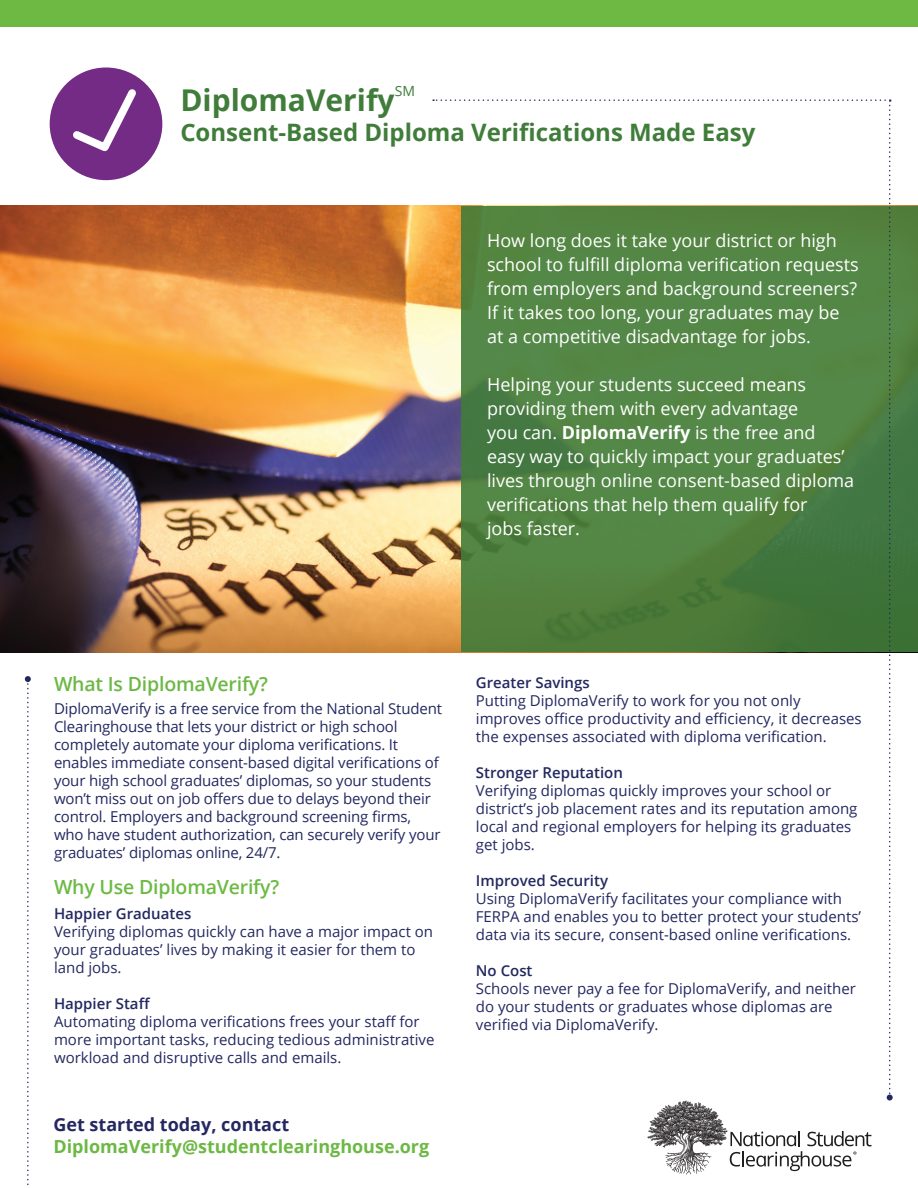
<style>
.page{position:relative;width:918px;height:1188px;background:#fff}
.page>*{position:absolute;margin:0;border:0;box-sizing:border-box;transform-origin:0 0}
.t1{font:700 30px "Open Sans";color:#407c3a}
.t2{font:700 24px "Open Sans";color:#407c3a}
.t3{font:600 19.5px "Open Sans";letter-spacing:-.01em;color:#6db844}
.t4{font:600 19.5px "Open Sans";letter-spacing:-.01em;color:#6dba44}
.t5{font:18px/24px "Open Sans";color:#fff}
.t6{font:700 18px "Open Sans";color:#6db844}
.t7{font:700 18px "Open Sans";color:#242860}
.t8{font:15px/18px "Open Sans";color:#232860}
.t9{font:600 15px "Open Sans";color:#232860}
.t10{font:13.95px "Open Sans";color:#407c3a}
.s1{font-weight:700}
</style>
<div class="page">
<div style="left:0;top:0;width:918px;height:27px;background:#6db944"></div>
<div style="left:50px;top:68px;width:112px;height:112px;background:#742b86;border-radius:50%"></div>
<svg style="left:73px;top:89px;width:63px;height:63px"></svg>
<img style="left:0;top:205px;width:918px;height:448px">
<div style="left:461px;top:206px;width:457px;height:446px;background:linear-gradient(to bottom,#578643,#386f3b)"></div>
<svg style="left:25px;top:676px;width:6px;height:509px"></svg>
<svg style="left:433px;top:99px;width:460px;height:1075px"></svg>
<h1 class="t1" style="left:180px;top:79px;width:216px">DiplomaVerify</h1>
<p class="t10" style="left:395px;top:81px;width:22px">SM</p>
<h2 class="t2" style="left:180px;top:116px;width:577px">Consent-Based Diploma Verifications Made Easy</h2>
<p class="t5" style="left:487px;top:228px;width:373px">How long does it take your district or high school to fulfill diploma verification requests from employers and background screeners?<br>If it takes too long, your graduates may be at a competitive disadvantage for jobs.</p>
<p class="t5" style="left:487px;top:372px;width:369px">Helping your students succeed means providing them with every advantage<br>you can. <span class="s1">DiplomaVerify</span> is the free and easy way to quickly impact your graduates’ lives through online consent-based diploma verifications that help them qualify for<br>jobs faster.</p>
<h3 class="t3" style="left:54px;top:671px;width:216px">What Is DiplomaVerify?</h3>
<p class="t8" style="left:54px;top:700px;width:390px">DiplomaVerify is a free service from the National Student Clearinghouse that lets your district or high school completely automate your diploma verifications. It enables immediate consent-based digital verifications of your high school graduates’ diplomas, so your students won’t miss out on job offers due to delays beyond their control. Employers and background screening firms, who have student authorization, can securely verify your graduates’ diplomas online, 24/7.</p>
<h3 class="t4" style="left:54px;top:874px;width:227px">Why Use DiplomaVerify?</h3>
<p class="t9" style="left:54px;top:903px;width:139px">Happier Graduates</p>
<p class="t8" style="left:54px;top:922px;width:381px">Verifying diplomas quickly can have a major impact on your graduates’ lives by making it easier for them to land jobs.</p>
<p class="t9" style="left:54px;top:993px;width:98px">Happier Staff</p>
<p class="t8" style="left:54px;top:1012px;width:382px">Automating diploma verifications frees your staff for more important tasks, reducing tedious administrative workload and disruptive calls and emails.</p>
<p class="t7" style="left:53px;top:1112px;width:237px">Get started today, contact</p>
<p class="t6" style="left:53px;top:1134px;width:377px">DiplomaVerify@studentclearinghouse.org</p>
<p class="t9" style="left:476px;top:672px;width:115px">Greater Savings</p>
<p class="t8" style="left:476px;top:691px;width:387px">Putting DiplomaVerify to work for you not only improves office productivity and efficiency, it decreases the expenses associated with diploma verification.</p>
<p class="t9" style="left:476px;top:762px;width:149px">Stronger Reputation</p>
<p class="t8" style="left:476px;top:781px;width:383px">Verifying diplomas quickly improves your school or district’s job placement rates and its reputation among local and regional employers for helping its graduates get jobs.</p>
<p class="t9" style="left:476px;top:870px;width:134px">Improved Security</p>
<p class="t8" style="left:476px;top:889px;width:387px">Using DiplomaVerify facilitates your compliance with<br>FERPA and enables you to better protect your students’ data via its secure, consent-based online verifications.</p>
<p class="t9" style="left:476px;top:960px;width:58px">No Cost</p>
<p class="t8" style="left:476px;top:979px;width:381px">Schools never pay a fee for DiplomaVerify, and neither do your students or graduates whose diplomas are verified via DiplomaVerify.</p>
</div>
